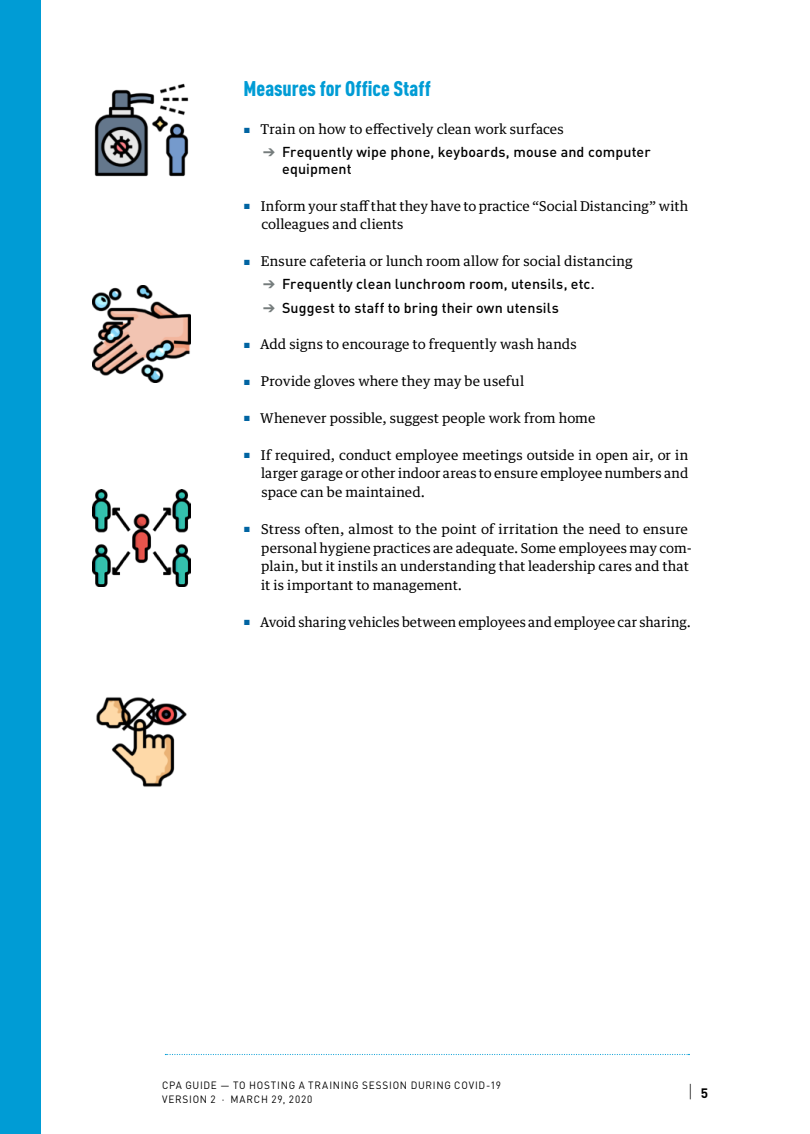
<style>
.page{position:relative;width:810px;height:1134px;background:#fff}
.page>*{position:absolute;margin:0;border:0;box-sizing:border-box;transform-origin:0 0}
.Titre_Guides{font:900 21px "DIN Cond";color:#009cd5}
.t1{font:300 18px "DIN Cond";color:#000}
.t2{font:500 14.25px/16.5px "DIN";letter-spacing:.01em;color:#000}
.t3{font:13.5px/18.8px "Guardian Text Egyp";letter-spacing:.005em;color:#000}
.t4{font:10.5px/14.2px "DIN";letter-spacing:.075em;color:#000;scale:.95 1}
.s1{color:#0064a2}
.s2{color:#757c7c}
.s3{font-family:"DIN";font-weight:700;font-size:13.5px}
</style>
<div class="page">
<div style="left:0;top:0;width:40px;height:1134px;background:#009cd5"></div>
<svg style="left:165px;top:1054px;width:524px;height:1px"></svg>
<img style="left:93px;top:285px;width:98px;height:98px">
<img style="left:93px;top:489px;width:98px;height:98px">
<img style="left:96px;top:697px;width:91px;height:90px">
<img style="left:94px;top:83px;width:95px;height:94px">
<p class="Titre_Guides" style="left:244px;top:75px;width:189px">Measures for Office Staff</p>
<p class="t3" style="left:244px;top:119px;width:321px"><span class="s1">■</span> Train on how to effectively clean work surfaces</p>
<p class="t2" style="left:282px;top:144px;width:370px;text-indent:-19px"><span class="s2">➔</span> Frequently wipe phone, keyboards, mouse and computer equipment</p>
<p class="t3" style="left:261px;top:195px;width:428px;text-indent:-17px"><span class="s1">■</span> Inform your staff that they have to practice “Social Distancing” with colleagues and clients</p>
<p class="t3" style="left:244px;top:251px;width:390px"><span class="s1">■</span> Ensure cafeteria or lunch room allow for social distancing</p>
<p class="t2" style="left:263px;top:276px;width:333px"><span class="s2">➔</span> Frequently clean lunchroom room, utensils, etc.</p>
<p class="t2" style="left:263px;top:299px;width:297px"><span class="s2">➔</span> Suggest to staff to bring their own utensils</p>
<p class="t3" style="left:244px;top:334px;width:334px"><span class="s1">■</span> Add signs to encourage to frequently wash hands</p>
<p class="t3" style="left:244px;top:371px;width:282px"><span class="s1">■</span> Provide gloves where they may be useful</p>
<p class="t3" style="left:244px;top:407px;width:353px"><span class="s1">■</span> Whenever possible, suggest people work from home</p>
<p class="t3" style="left:261px;top:444px;width:429px;text-align:justify;text-indent:-17px"><span class="s1">■</span> If required, conduct employee meetings outside in open air, or in larger garage or other indoor areas to ensure employee numbers and space can be maintained.</p>
<p class="t3" style="left:261px;top:518px;width:432px;text-indent:-17px"><span class="s1">■</span> Stress often, almost to the point of irritation the need to ensure personal hygiene practices are adequate. Some employees may com&shy;plain, but it instils an understanding that leadership cares and that it is important to management.</p>
<p class="t3" style="left:244px;top:611px;width:448px"><span class="s1">■</span> Avoid sharing vehicles between employees and employee car sharing.</p>
<p class="t4" style="left:162px;top:1078px;width:359px">CPA GUIDE — TO HOSTING A TRAINING SESSION DURING COVID-19<br>VERSION 2 · MARCH 29, 2020</p>
<h2 class="t1" style="left:688px;top:1081px;width:21px">| <span class="s3">5</span></h2>
</div>
